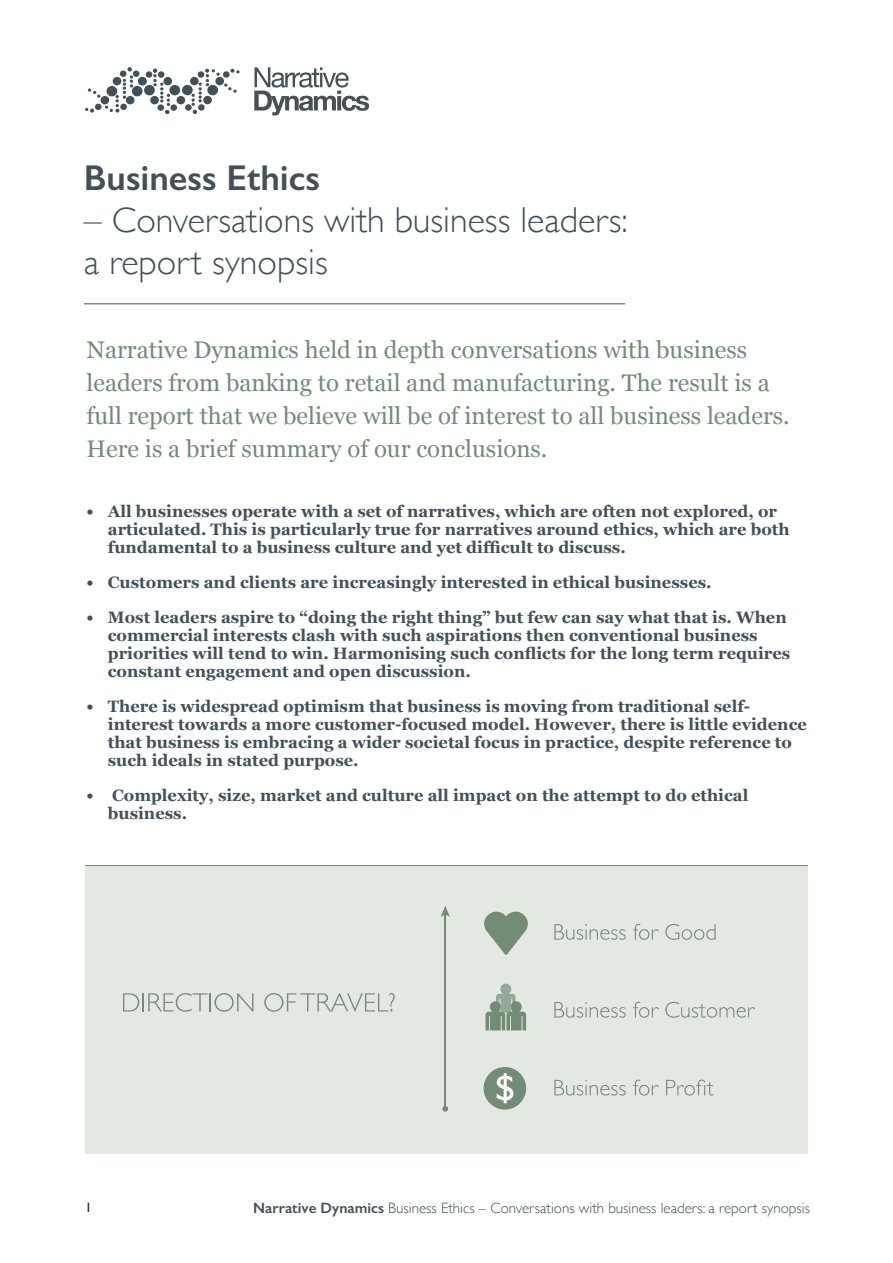
<style>
.page{position:relative;width:893px;height:1263px;background:#fff}
.page>*{position:absolute;margin:0;border:0;box-sizing:border-box;transform-origin:0 0}
.New_headers{font:300 36px/42px "Gill Sans";color:#425159}
.New_headers-2{font:600 36px "Gill Sans";color:#425159}
.Intro_page_headers_s{font:24px/33px "Georgia";color:#738c75}
.t1{font:700 16.5px/18px "Georgia";color:#425159}
.t2{font:300 15px "Gill Sans";color:#425159}
.t3{font:13.5px "Gill Sans";color:#231f20}
.s1{font-weight:600}
</style>
<div class="page">
<hr style="left:84px;top:304px;width:541px;height:1px;background:#425159">
<svg style="left:254px;top:67px;width:115px;height:49px"></svg>
<div style="left:146px;top:71px;width:6px;height:7px;background:#425159;border-radius:50%"></div>
<div style="left:169px;top:85px;width:11px;height:10px;background:#425159;border-radius:50%"></div>
<div style="left:185px;top:104px;width:7px;height:7px;background:#425159;border-radius:50%"></div>
<div style="left:177px;top:96px;width:8px;height:8px;background:#425159;border-radius:50%"></div>
<div style="left:144px;top:85px;width:11px;height:10px;background:#425159;border-radius:50%"></div>
<svg style="left:150px;top:96px;width:9px;height:8px"></svg>
<div style="left:182px;top:85px;width:11px;height:10px;background:#425159;border-radius:50%"></div>
<div style="left:170px;top:104px;width:7px;height:7px;background:#425159;border-radius:50%"></div>
<svg style="left:191px;top:69px;width:49px;height:45px"></svg>
<svg style="left:153px;top:69px;width:17px;height:45px"></svg>
<div style="left:132px;top:86px;width:11px;height:10px;background:#425159;border-radius:50%"></div>
<div style="left:138px;top:77px;width:9px;height:8px;background:#425159;border-radius:50%"></div>
<svg style="left:85px;top:67px;width:54px;height:46px"></svg>
<div style="left:85px;top:866px;width:723px;height:288px;background:#e3e8e3"></div>
<svg style="left:554px;top:924px;width:72px;height:16px"></svg>
<svg style="left:633px;top:924px;width:26px;height:16px"></svg>
<svg style="left:665px;top:924px;width:51px;height:16px"></svg>
<svg style="left:554px;top:1002px;width:72px;height:16px"></svg>
<svg style="left:633px;top:1002px;width:26px;height:16px"></svg>
<svg style="left:665px;top:1002px;width:90px;height:16px"></svg>
<svg style="left:554px;top:1080px;width:72px;height:15px"></svg>
<svg style="left:633px;top:1080px;width:26px;height:15px"></svg>
<svg style="left:666px;top:1080px;width:48px;height:15px"></svg>
<svg style="left:123px;top:993px;width:130px;height:19px"></svg>
<svg style="left:264px;top:993px;width:131px;height:19px"></svg>
<svg style="left:484px;top:911px;width:44px;height:44px"></svg>
<svg style="left:485px;top:983px;width:41px;height:47px"></svg>
<div style="left:484px;top:1067px;width:42px;height:42px;background:#738c75;border-radius:50%"></div>
<svg style="left:497px;top:1073px;width:16px;height:30px"></svg>
<hr style="left:444px;top:914px;width:2px;height:195px;background:#738c75">
<svg style="left:442px;top:1106px;width:6px;height:6px"></svg>
<svg style="left:441px;top:905px;width:9px;height:12px"></svg>
<hr style="left:85px;top:865px;width:723px;height:1px;background:#738c75">
<p class="New_headers-2" style="left:84px;top:156px;width:238px">Business Ethics</p>
<p class="New_headers" style="left:84px;top:197px;width:545px">– Conversations with business leaders: a report synopsis</p>
<p class="Intro_page_headers_s" style="left:87px;top:333px;width:705px">Narrative Dynamics held in depth conversations with business leaders from banking to retail and manufacturing. The result is a full report that we believe will be of interest to all business leaders.<br>Here is a brief summary of our conclusions.</p>
<p class="t1" style="left:108px;top:502px;width:683px;text-indent:-21px">• All businesses operate with a set of narratives, which are often not explored, or articulated. This is particularly true for narratives around ethics, which are both fundamental to a business culture and yet difficult to discuss.</p>
<p class="t1" style="left:87px;top:573px;width:627px">• Customers and clients are increasingly interested in ethical businesses.</p>
<p class="t1" style="left:108px;top:608px;width:684px;text-indent:-21px">• Most leaders aspire to “doing the right thing” but few can say what that is. When commercial interests clash with such aspirations then conventional business priorities will tend to win. Harmonising such conflicts for the long term requires constant engagement and open discussion.</p>
<p class="t1" style="left:108px;top:697px;width:700px;text-indent:-21px">• There is widespread optimism that business is moving from traditional self&shy;interest towards a more customer-focused model. However, there is little evidence that business is embracing a wider societal focus in practice, despite reference to such ideals in stated purpose.</p>
<p class="t1" style="left:108px;top:786px;width:642px;text-indent:-21px">• Complexity, size, market and culture all impact on the attempt to do ethical business.</p>
<p class="t3" style="left:85px;top:1199px;width:8px">1</p>
<p class="t2" style="left:253px;top:1196px;width:558px"><span class="s1">Narrative Dynamics</span> Business Ethics – Conversations with business leaders: a report synopsis</p>
</div>
